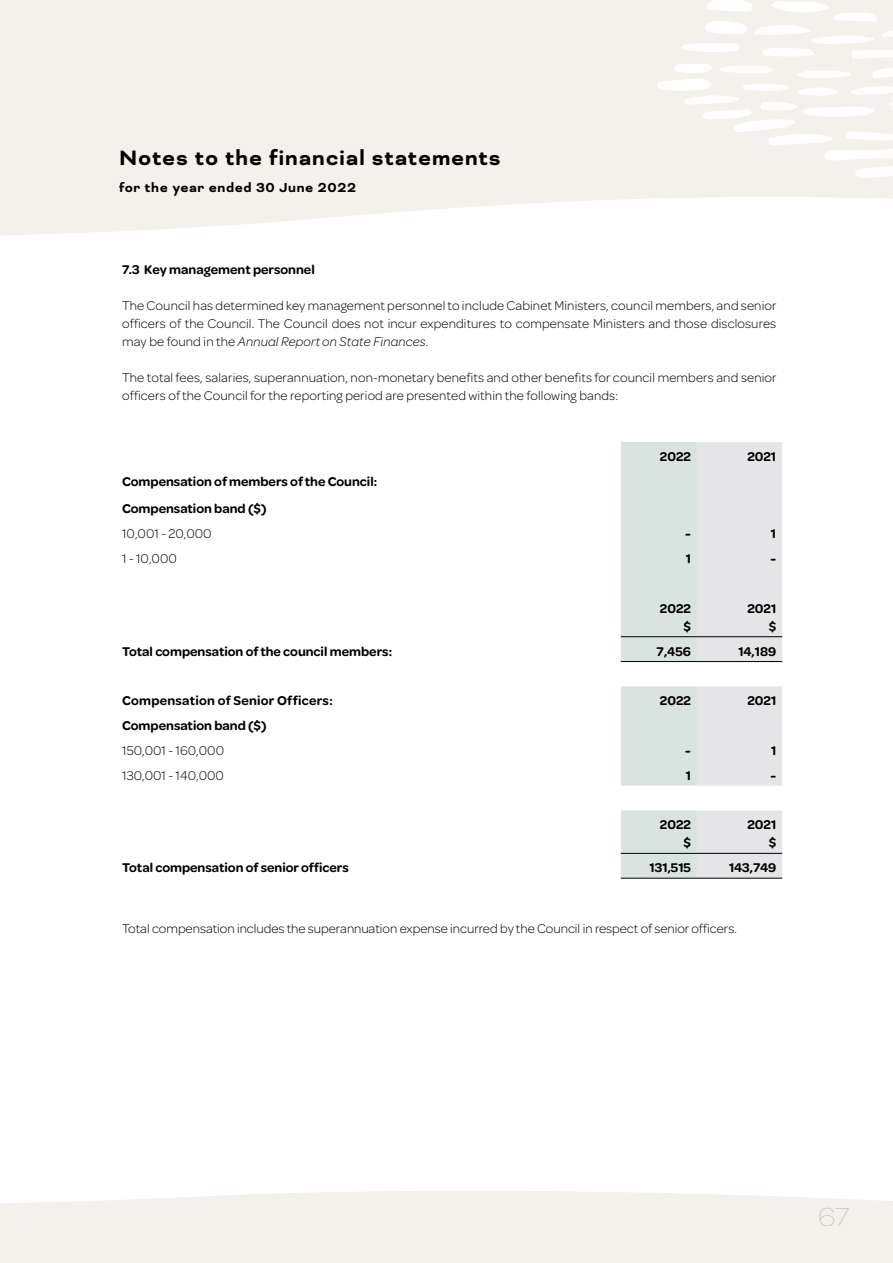
<style>
.page{position:relative;width:893px;height:1263px;background:#fff}
.page>*{position:absolute;margin:0;border:0;box-sizing:border-box;transform-origin:0 0}
.t1{font:100 30px "Bicyclette";color:#c1d3b8}
.SUB{font:700 24px "Bicyclette";letter-spacing:.04em;color:#000}
.SUB-2{font:700 15px "Bicyclette";letter-spacing:.04em;color:#000}
.Model_Body{font:300 13.5px/18px "Omnes";letter-spacing:.01em;color:#000;text-align:justify}
.Table_of_figures{font:600 13.5px "Omnes";color:#000}
.Table_text_heading{font:600 13.5px/18px "Omnes";color:#000;text-align:right}
.Table_of_figures-2{font:300 13.5px "Omnes";color:#000}
.Table_text_heading-2{font:600 13.5px "Omnes";letter-spacing:.02em;color:#000}
.Model_Heading_4{font:600 13.5px "Omnes";color:#000}
.s1{font-style:italic}
</style>
<div class="page">
<div style="left:0;top:1191px;width:893px;height:72px;background:#f4f0ec"></div>
<svg style="left:0;top:0;width:893px;height:236px;background:#f5f1ee"></svg>
<svg style="left:656px;top:0;width:237px;height:179px"></svg>
<svg style="left:621px;top:442px;width:161px;height:436px;background:#e2e6e5"></svg>
<hr style="left:621px;top:636px;width:76px;height:1px;background:#000">
<hr style="left:697px;top:636px;width:85px;height:1px;background:#000">
<hr style="left:621px;top:661px;width:76px;height:1px;background:#000">
<hr style="left:697px;top:661px;width:85px;height:1px;background:#000">
<hr style="left:621px;top:853px;width:76px;height:1px;background:#000">
<hr style="left:697px;top:853px;width:85px;height:1px;background:#000">
<hr style="left:621px;top:878px;width:76px;height:1px;background:#000">
<hr style="left:697px;top:878px;width:85px;height:1px;background:#000">
<p class="SUB" style="left:119px;top:144px;width:383px">Notes to the financial statements</p>
<p class="SUB-2" style="left:119px;top:179px;width:239px">for the year ended 30 June 2022</p>
<p class="Model_Heading_4" style="left:122px;top:260px;width:194px">7.3 Key management personnel</p>
<p class="Model_Body" style="left:122px;top:296px;width:656px">The Council has determined key management personnel to include Cabinet Ministers, council members, and senior officers of the Council. The Council does not incur expenditures to compensate Ministers and those disclosures may be found in the <span class="s1">Annual Report on State Finances</span>.</p>
<p class="Model_Body" style="left:122px;top:368px;width:656px">The total fees, salaries, superannuation, non-monetary benefits and other benefits for council members and senior officers of the Council for the reporting period are presented within the following bands:</p>
<p class="Table_text_heading" style="left:660px;top:446px;width:33px">2022</p>
<p class="Table_text_heading" style="left:747px;top:446px;width:30px">2021</p>
<p class="Table_text_heading" style="left:122px;top:471px;width:257px">Compensation of members of the Council:</p>
<p class="Table_text_heading" style="left:122px;top:499px;width:146px">Compensation band ($)</p>
<p class="Table_of_figures-2" style="left:122px;top:525px;width:91px">10,001 - 20,000</p>
<p class="Table_of_figures" style="left:685px;top:524px;width:7px">-</p>
<p class="Table_of_figures" style="left:771px;top:524px;width:7px">1</p>
<p class="Table_of_figures-2" style="left:122px;top:550px;width:56px">1 - 10,000</p>
<p class="Table_of_figures" style="left:686px;top:549px;width:7px">1</p>
<p class="Table_of_figures" style="left:770px;top:549px;width:7px">-</p>
<p class="Table_text_heading" style="left:660px;top:598px;width:33px">2022 $</p>
<p class="Table_text_heading" style="left:747px;top:598px;width:30px">2021 $</p>
<p class="Table_of_figures" style="left:122px;top:642px;width:272px">Total compensation of the council members:</p>
<p class="Table_of_figures" style="left:657px;top:642px;width:36px">7,456</p>
<p class="Table_of_figures" style="left:738px;top:642px;width:39px">14,189</p>
<p class="Table_text_heading-2" style="left:122px;top:691px;width:212px">Compensation of Senior Officers:</p>
<p class="Table_text_heading" style="left:660px;top:691px;width:33px">2022</p>
<p class="Table_text_heading" style="left:747px;top:691px;width:30px">2021</p>
<p class="Table_of_figures" style="left:122px;top:716px;width:146px">Compensation band ($)</p>
<p class="Table_of_figures-2" style="left:122px;top:741px;width:104px">150,001 - 160,000</p>
<p class="Table_of_figures" style="left:685px;top:741px;width:7px">-</p>
<p class="Table_of_figures" style="left:771px;top:741px;width:7px">1</p>
<p class="Table_of_figures-2" style="left:122px;top:766px;width:103px">130,001 - 140,000</p>
<p class="Table_of_figures" style="left:686px;top:766px;width:7px">1</p>
<p class="Table_of_figures" style="left:771px;top:766px;width:7px">-</p>
<p class="Table_text_heading" style="left:660px;top:815px;width:33px">2022 $</p>
<p class="Table_text_heading" style="left:747px;top:815px;width:30px">2021 $</p>
<p class="Table_of_figures" style="left:122px;top:858px;width:228px">Total compensation of senior officers</p>
<p class="Table_of_figures" style="left:650px;top:858px;width:43px">131,515</p>
<p class="Table_of_figures" style="left:729px;top:858px;width:49px">143,749</p>
<p class="Model_Body" style="left:122px;top:919px;width:616px">Total compensation includes the superannuation expense incurred by the Council in respect of senior officers.</p>
<h1 class="t1" style="left:817px;top:1199px;width:34px">67</h1>
</div>
